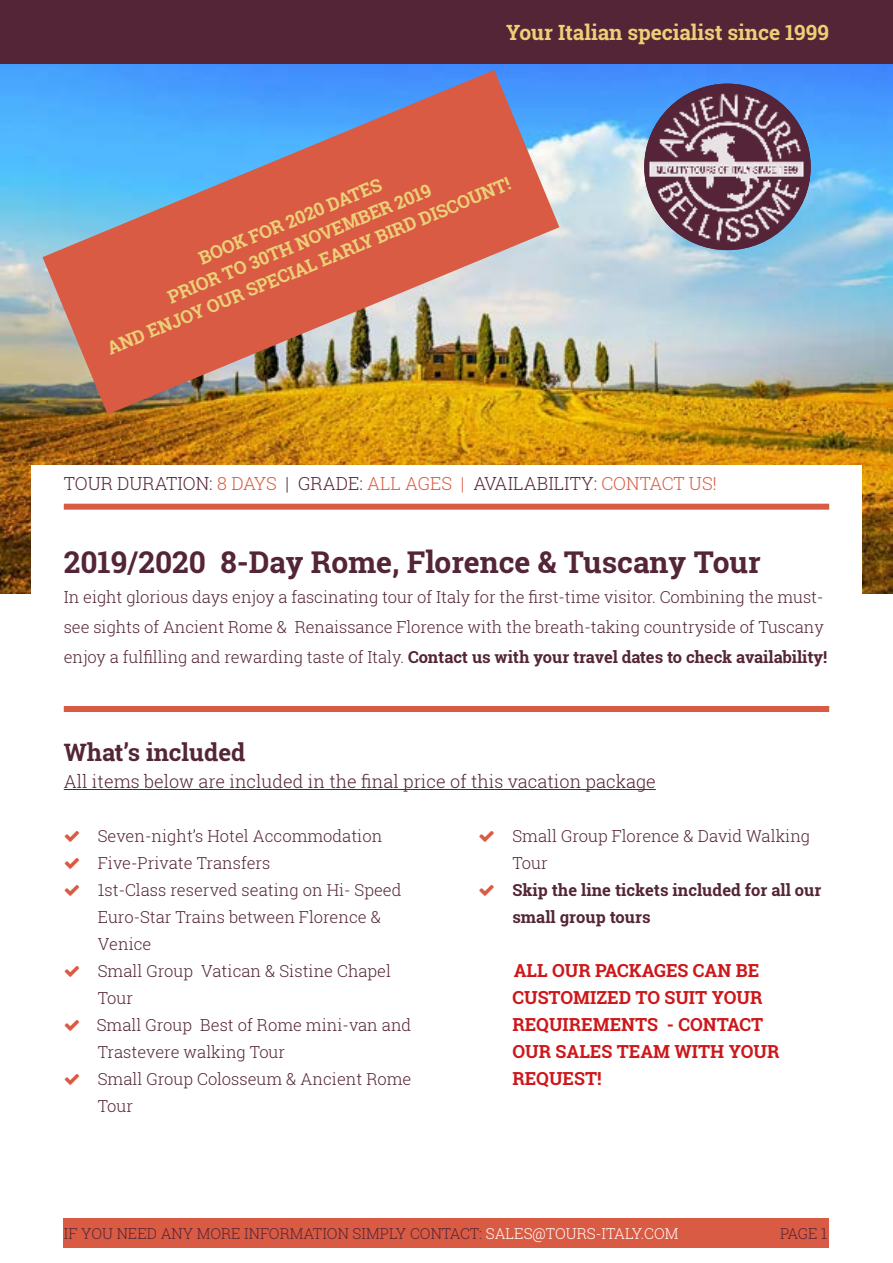
<style>
.page{position:relative;width:893px;height:1263px;background:#fff}
.page>*{position:absolute;margin:0;border:0;box-sizing:border-box;transform-origin:0 0}
.t1{font:700 30px "Roboto Slab";color:#542437}
.t2{font:700 24px "Roboto Slab";color:#542437}
.t3{font:700 21px "Roboto Slab";letter-spacing:-.005em;color:#ecd078}
.t4{font:300 18px "Roboto Slab";color:#542437}
.t5{font:700 18px/27px "Roboto Slab";color:#cd171a}
.t6{font:700 18px/24.2px "Roboto Slab";color:#ecd078;text-align:center}
.t7{font:300 16.5px/27px "Roboto Slab";color:#542437}
.t8{font:700 16.5px/27px "Roboto Slab";color:#542437}
.t9{font:300 15px "Roboto Slab";color:#542437}
.s1{color:#d95b43}
.s2{font-weight:700}
.s3{color:#fff}
</style>
<div class="page">
<img style="left:0;top:64px;width:893px;height:529px">
<div style="left:31px;top:466px;width:831px;height:217px;background:#fff"></div>
<div style="left:0;top:0;width:893px;height:64px;background:#542437"></div>
<div style="left:64px;top:1218px;width:765px;height:30px;background:#d95b43"></div>
<div style="left:64px;top:504px;width:765px;height:6px;background:#d95b43"></div>
<div style="left:64px;top:706px;width:765px;height:6px;background:#d95b43"></div>
<hr style="left:64px;top:789px;width:592px;height:1px;background:#542437">
<img style="left:644px;top:84px;width:167px;height:166px;border-radius:83px">
<img style="left:43px;top:70px;width:516px;height:344px">
<p class="t3" style="left:506px;top:18px;width:325px">Your Italian specialist since 1999</p>
<p class="t6" style="left:85px;top:291px;width:436px;rotate:-22deg">BOOK FOR 2020 DATES<br>PRIOR TO 30TH NOVEMBER 2019<br>AND ENJOY OUR SPECIAL EARLY BIRD DISCOUNT!</p>
<p class="t4" style="left:64px;top:471px;width:654px">TOUR DURATION: <span class="s1">8 DAYS</span> | GRADE: <span class="s1">ALL AGES |</span> AVAILABILITY: <span class="s1">CONTACT US!</span></p>
<h1 class="t1" style="left:64px;top:542px;width:699px">2019/2020 8-Day Rome, Florence &amp; Tuscany Tour</h1>
<p class="t7" style="left:64px;top:582px;width:765px;line-height:30px">In eight glorious days enjoy a fascinating tour of Italy for the first-time visitor. Combining the must&shy;see sights of Ancient Rome &amp; Renaissance Florence with the breath-taking countryside of Tuscany enjoy a fulfilling and rewarding taste of Italy. <span class="s2">Contact us with your travel dates to check availability!</span></p>
<h2 class="t2" style="left:64px;top:736px;width:183px">What’s included</h2>
<p class="t4" style="left:64px;top:769px;width:594px">All items below are included in the final price of this vacation package</p>
<p class="t7" style="left:97px;top:822px;width:316px">Seven-night’s Hotel Accommodation<br>Five-Private Transfers<br>1st-Class reserved seating on Hi- Speed<br>Euro-Star Trains between Florence &amp;<br>Venice<br>Small Group Vatican &amp; Sistine Chapel<br>Tour<br>Small Group Best of Rome mini-van and<br>Trastevere walking Tour<br>Small Group Colosseum &amp; Ancient Rome<br>Tour</p>
<p class="t7" style="left:512px;top:822px;width:299px">Small Group Florence &amp; David Walking<br>Tour</p>
<p class="t8" style="left:512px;top:876px;width:311px">Skip the line tickets included for all our small group tours</p>
<p class="t5" style="left:512px;top:957px;width:269px">ALL OUR PACKAGES CAN BE<br>CUSTOMIZED TO SUIT YOUR<br>REQUIREMENTS - CONTACT<br>OUR SALES TEAM WITH YOUR<br>REQUEST!</p>
<p class="t9" style="left:64px;top:1223px;width:616px">IF YOU NEED ANY MORE INFORMATION SIMPLY CONTACT: <span class="s3">SALES@TOURS-ITALY.COM</span></p>
<p class="t9" style="left:780px;top:1223px;width:49px">PAGE 1</p>
</div>
